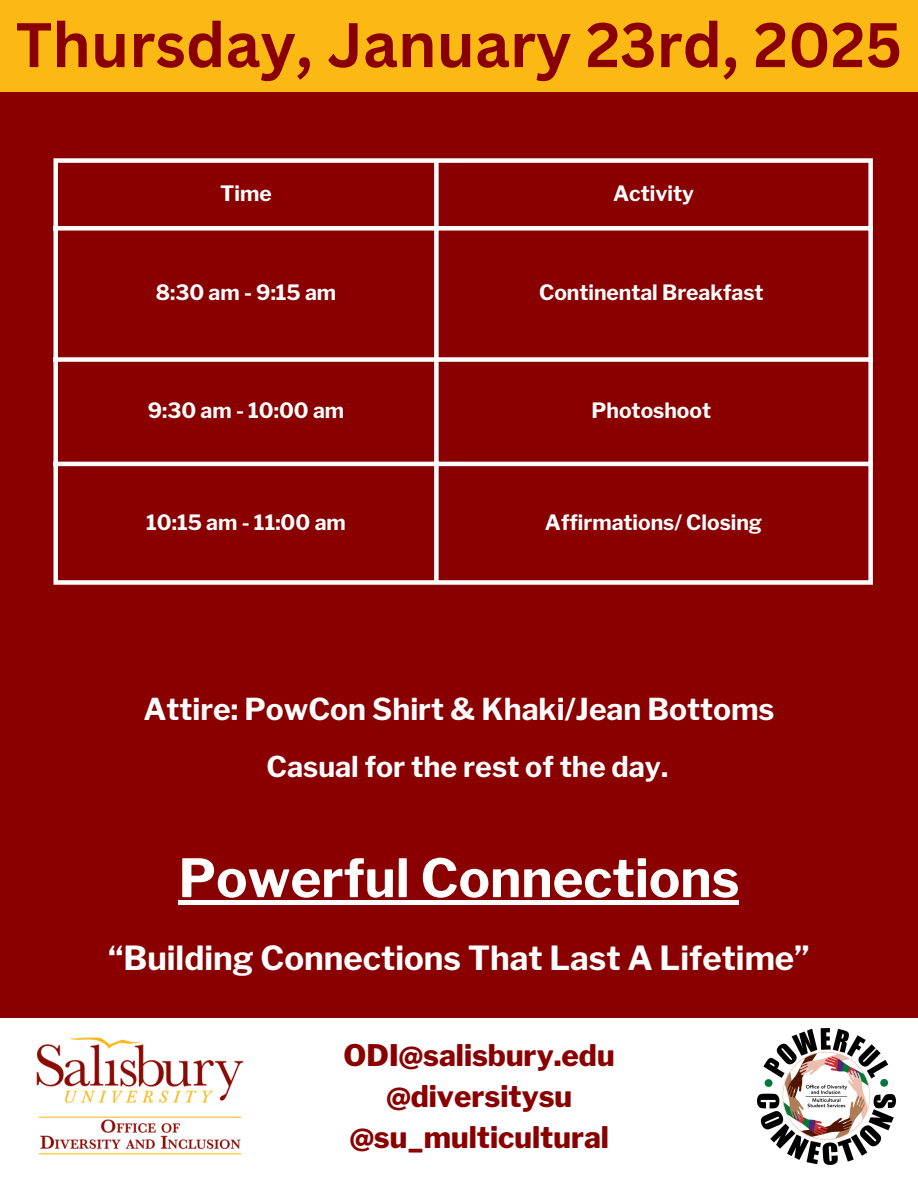
<style>
.page{position:relative;width:918px;height:1188px;background:#fff}
.page>*{position:absolute;margin:0;border:0;box-sizing:border-box;transform-origin:0 0}
.t1{font:700 61.5px "Canva Sans";color:#8a0000}
.t2{font:700 52.5px "Libre Franklin";color:#fff}
.t3{font:700 33px "Libre Franklin";color:#fff}
.t4{font:700 30px "Libre Franklin";color:#fff}
.t5{font:800 29.55px "Libre Franklin";color:#8a0000}
.t6{font:700 28.5px "Libre Franklin";color:#fff}
.t7{font:700 21px "Libre Franklin";color:#fff}
</style>
<div class="page">
<img style="left:37px;top:1037px;width:207px;height:118px">
<img style="left:757px;top:1028px;width:139px;height:136px">
<div style="left:0;top:11px;width:918px;height:1007px;background:#8a0000"></div>
<div style="left:0;top:0;width:918px;height:92px;background:#fcb813"></div>
<div style="left:53px;top:163px;width:5px;height:417px;background:#fff"></div>
<div style="left:434px;top:163px;width:5px;height:417px;background:#fff"></div>
<div style="left:868px;top:163px;width:5px;height:417px;background:#fff"></div>
<div style="left:53px;top:158px;width:820px;height:5px;background:#fff"></div>
<div style="left:53px;top:226px;width:820px;height:5px;background:#fff"></div>
<div style="left:53px;top:357px;width:820px;height:5px;background:#fff"></div>
<hr style="left:53px;top:462px;width:820px;height:4px;background:#fff">
<div style="left:53px;top:580px;width:820px;height:5px;background:#fff"></div>
<hr style="left:179px;top:901px;width:560px;height:4px;background:#fff">
<h2 class="t1" style="left:16px;top:1px;width:888px">Thursday, January 23rd, 2025</h2>
<h1 class="t7" style="left:220px;top:181px;width:53px">Time</h1>
<p class="t7" style="left:613px;top:181px;width:82px">Activity</p>
<p class="t7" style="left:156px;top:280px;width:182px">8:30 am - 9:15 am</p>
<p class="t7" style="left:539px;top:280px;width:226px">Continental Breakfast</p>
<p class="t7" style="left:148px;top:398px;width:198px">9:30 am - 10:00 am</p>
<p class="t7" style="left:592px;top:398px;width:121px">Photoshoot</p>
<p class="t7" style="left:146px;top:510px;width:201px">10:15 am - 11:00 am</p>
<p class="t7" style="left:545px;top:510px;width:219px">Affirmations/ Closing</p>
<h3 class="t4" style="left:143px;top:691px;width:633px">Attire: PowCon Shirt &amp; Khaki/Jean Bottoms</h3>
<p class="t6" style="left:267px;top:750px;width:403px">Casual for the rest of the day.</p>
<p class="t2" style="left:179px;top:846px;width:562px">Powerful Connections</p>
<p class="t3" style="left:108px;top:938px;width:703px">“Building Connections That Last A Lifetime”</p>
<p class="t5" style="left:344px;top:1037px;width:273px">ODI@salisbury.edu</p>
<h3 class="t5" style="left:386px;top:1078px;width:188px">@diversitysu</h3>
<p class="t5" style="left:349px;top:1119px;width:261px">@su_multicultural</p>
</div>
